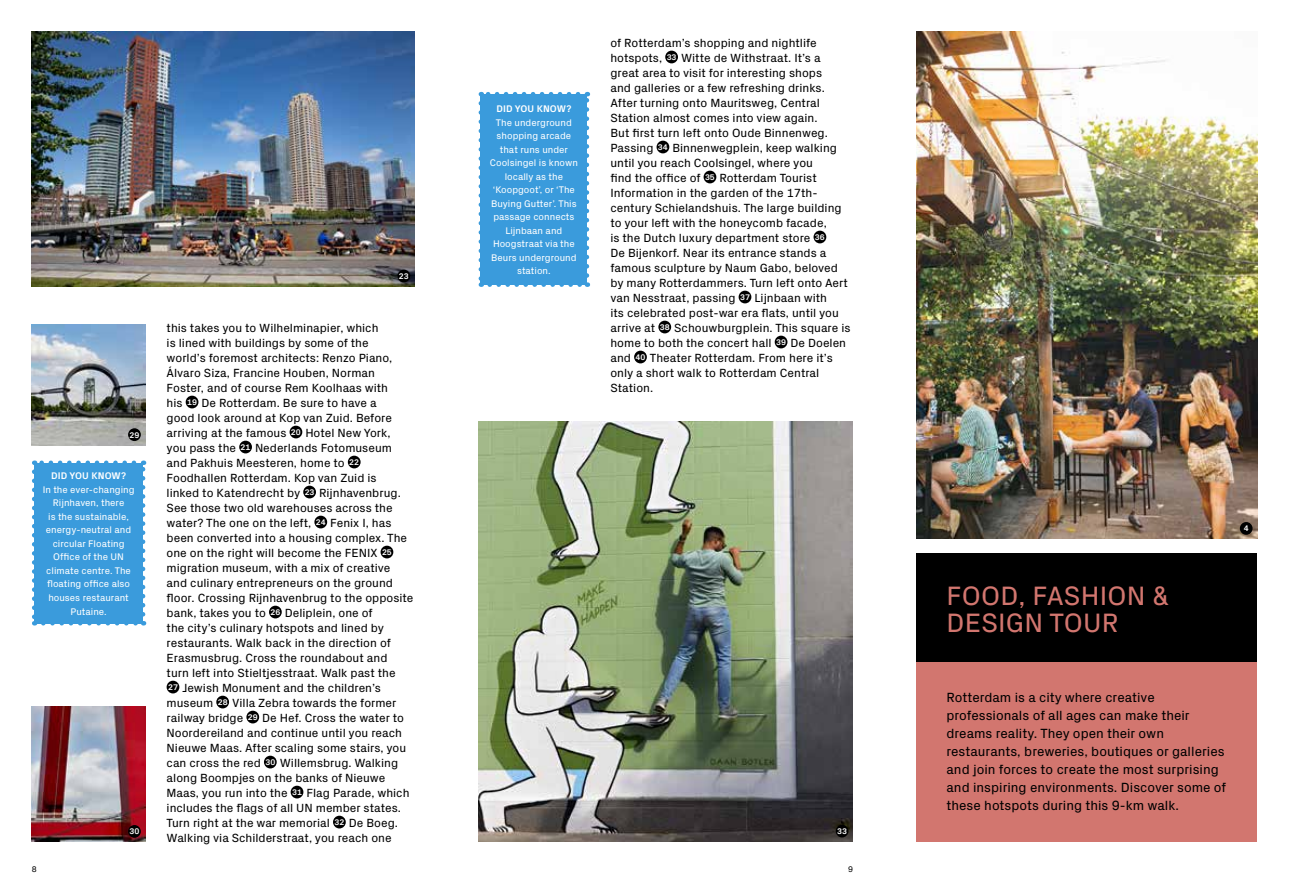
<style>
.page{position:relative;width:1289px;height:893px;background:#fff}
.page>*{position:absolute;margin:0;border:0;box-sizing:border-box;transform-origin:0 0}
.t1{font:27px/27px "Px Grotesk";letter-spacing:.01em;color:#d2766f}
.t2{font:13.5px/18px "Px Grotesk";color:#000}
.t3{font:12px/15px "Px Grotesk";color:#000}
.t4{font:9.75px/13.5px "Px Grotesk";color:#fff;text-align:center}
.t5{font:700 9.75px "Px Grotesk";letter-spacing:.01em;color:#fff}
.t6{font:700 8.25px "Px Grotesk";color:#fff}
.t7{font:8.25px "Px Grotesk";color:#000}
</style>
<div class="page">
<div style="left:916px;top:661px;width:340px;height:181px;background:#d2766f"></div>
<div style="left:916px;top:553px;width:340px;height:109px;background:#000"></div>
<img style="left:478px;top:422px;width:375px;height:420px">
<img style="left:32px;top:324px;width:113px;height:121px">
<img style="left:32px;top:707px;width:113px;height:135px">
<img style="left:916px;top:32px;width:340px;height:507px">
<div style="left:1239px;top:522px;width:13px;height:13px;background:#000;border-radius:50%"></div>
<img style="left:32px;top:32px;width:383px;height:255px">
<div style="left:397px;top:270px;width:13px;height:12px;background:#000;border-radius:50%"></div>
<div style="left:481px;top:94px;width:106px;height:191px;background:#3a9bdc"></div>
<svg style="left:478px;top:103px;width:5px;height:184px"></svg>
<svg style="left:489px;top:282px;width:99px;height:5px"></svg>
<svg style="left:584px;top:92px;width:5px;height:184px"></svg>
<svg style="left:481px;top:92px;width:97px;height:2px"></svg>
<div style="left:186px;top:396px;width:12px;height:12px;background:#000;border-radius:50%"></div>
<div style="left:289px;top:426px;width:13px;height:12px;background:#000;border-radius:50%"></div>
<div style="left:239px;top:441px;width:13px;height:12px;background:#000;border-radius:50%"></div>
<div style="left:348px;top:456px;width:12px;height:12px;background:#000;border-radius:50%"></div>
<div style="left:303px;top:486px;width:13px;height:12px;background:#000;border-radius:50%"></div>
<div style="left:314px;top:516px;width:13px;height:12px;background:#000;border-radius:50%"></div>
<div style="left:380px;top:546px;width:13px;height:12px;background:#000;border-radius:50%"></div>
<div style="left:269px;top:606px;width:13px;height:12px;background:#000;border-radius:50%"></div>
<div style="left:167px;top:681px;width:12px;height:12px;background:#000;border-radius:50%"></div>
<div style="left:216px;top:696px;width:13px;height:12px;background:#000;border-radius:50%"></div>
<div style="left:246px;top:711px;width:13px;height:12px;background:#000;border-radius:50%"></div>
<div style="left:264px;top:756px;width:13px;height:12px;background:#000;border-radius:50%"></div>
<div style="left:291px;top:786px;width:12px;height:12px;background:#000;border-radius:50%"></div>
<div style="left:333px;top:816px;width:13px;height:12px;background:#000;border-radius:50%"></div>
<div style="left:665px;top:51px;width:13px;height:12px;background:#000;border-radius:50%"></div>
<div style="left:656px;top:141px;width:13px;height:12px;background:#000;border-radius:50%"></div>
<div style="left:703px;top:171px;width:13px;height:12px;background:#000;border-radius:50%"></div>
<div style="left:813px;top:231px;width:13px;height:12px;background:#000;border-radius:50%"></div>
<div style="left:738px;top:291px;width:13px;height:12px;background:#000;border-radius:50%"></div>
<div style="left:658px;top:321px;width:13px;height:12px;background:#000;border-radius:50%"></div>
<div style="left:774px;top:336px;width:13px;height:12px;background:#000;border-radius:50%"></div>
<div style="left:634px;top:351px;width:13px;height:12px;background:#000;border-radius:50%"></div>
<div style="left:34px;top:463px;width:109px;height:160px;background:#3a9bdc"></div>
<svg style="left:32px;top:472px;width:4px;height:153px"></svg>
<svg style="left:43px;top:621px;width:101px;height:4px"></svg>
<svg style="left:141px;top:461px;width:4px;height:153px"></svg>
<svg style="left:34px;top:461px;width:100px;height:2px"></svg>
<div style="left:835px;top:825px;width:13px;height:12px;background:#000;border-radius:50%"></div>
<div style="left:128px;top:428px;width:13px;height:13px;background:#000;border-radius:50%"></div>
<div style="left:128px;top:825px;width:13px;height:13px;background:#000;border-radius:50%"></div>
<p class="t6" style="left:129px;top:429px;width:11px">29</p>
<p class="t5" style="left:51px;top:469px;width:76px">DID YOU KNOW?</p>
<p class="t4" style="left:43px;top:482px;width:93px">In the ever-changing<br>Rijnhaven, there<br>is the sustainable, energy-neutral and circular Floating<br>Office of the UN climate centre. The floating office also houses restaurant<br>Putaine.</p>
<p class="t6" style="left:129px;top:825px;width:11px">30</p>
<p class="t6" style="left:399px;top:270px;width:11px">23</p>
<p class="t3" style="left:167px;top:319px;width:248px">this takes you to Wilhelminapier, which<br>is lined with buildings by some of the<br>world’s foremost architects: Renzo Piano, Álvaro Siza, Francine Houben, Norman Foster, and of course Rem Koolhaas with<br>his <sup>19</sup> De Rotterdam. Be sure to have a<br>good look around at Kop van Zuid. Before arriving at the famous <sup>20</sup> Hotel New York,<br>you pass the <sup>21</sup> Nederlands Fotomuseum and Pakhuis Meesteren, home to <sup>22<br></sup>Foodhallen Rotterdam. Kop van Zuid is<br>linked to Katendrecht by <sup>23</sup> Rijnhavenbrug.<br>See those two old warehouses across the water? The one on the left, <sup>24</sup> Fenix I, has been converted into a housing complex. The one on the right will become the FENIX <sup>25 </sup>migration museum, with a mix of creative and culinary entrepreneurs on the ground floor. Crossing Rijnhavenbrug to the opposite bank, takes you to <sup>26</sup> Deliplein, one of<br>the city’s culinary hotspots and lined by restaurants. Walk back in the direction of Erasmusbrug. Cross the roundabout and<br>turn left into Stieltjesstraat. Walk past the<br><sup>27</sup> Jewish Monument and the children’s museum <sup>28</sup> Villa Zebra towards the former railway bridge <sup>29</sup> De Hef. Cross the water to Noordereiland and continue until you reach Nieuwe Maas. After scaling some stairs, you can cross the red <sup>30</sup> Willemsbrug. Walking along Boompjes on the banks of Nieuwe Maas, you run into the <sup>31</sup> Flag Parade, which includes the flags of all UN member states.<br>Turn right at the war memorial <sup>32</sup> De Boeg.<br>Walking via Schilderstraat, you reach one</p>
<p class="t5" style="left:496px;top:102px;width:76px">DID YOU KNOW?</p>
<p class="t4" style="left:490px;top:115px;width:90px">The underground shopping arcade that runs under<br>Coolsingel is known locally as the ‘Koopgoot’, or ‘The<br>Buying Gutter’. This passage connects<br>Lijnbaan and<br>Hoogstraat via the<br>Beurs underground station.</p>
<p class="t3" style="left:610px;top:34px;width:242px">of Rotterdam’s shopping and nightlife hotspots, <sup>33</sup> Witte de Withstraat. It’s a great area to visit for interesting shops<br>and galleries or a few refreshing drinks.<br>After turning onto Mauritsweg, Central Station almost comes into view again.<br>But first turn left onto Oude Binnenweg.<br>Passing <sup>34</sup> Binnenwegplein, keep walking until you reach Coolsingel, where you<br>find the office of <sup>35</sup> Rotterdam Tourist Information in the garden of the 17th&shy;century Schielandshuis. The large building to your left with the honeycomb facade,<br>is the Dutch luxury department store <sup>36<br></sup>De Bijenkorf. Near its entrance stands a famous sculpture by Naum Gabo, beloved by many Rotterdammers. Turn left onto Aert van Nesstraat, passing <sup>37</sup> Lijnbaan with<br>its celebrated post-war era flats, until you arrive at <sup>38</sup> Schouwburgplein. This square is home to both the concert hall <sup>39</sup> De Doelen and <sup>40</sup> Theater Rotterdam. From here it’s only a short walk to Rotterdam Central Station.</p>
<p class="t6" style="left:837px;top:825px;width:11px">33</p>
<p class="t7" style="left:32px;top:863px;width:6px">8</p>
<p class="t7" style="left:848px;top:863px;width:6px">9</p>
<h1 class="t1" style="left:946px;top:580px;width:224px">FOOD, FASHION &amp;<br>DESIGN TOUR</h1>
<p class="t6" style="left:1243px;top:523px;width:6px">4</p>
<p class="t2" style="left:946px;top:687px;width:281px">Rotterdam is a city where creative professionals of all ages can make their dreams reality. They open their own restaurants, breweries, boutiques or galleries and join forces to create the most surprising and inspiring environments. Discover some of these hotspots during this 9-km walk.</p>
</div>
